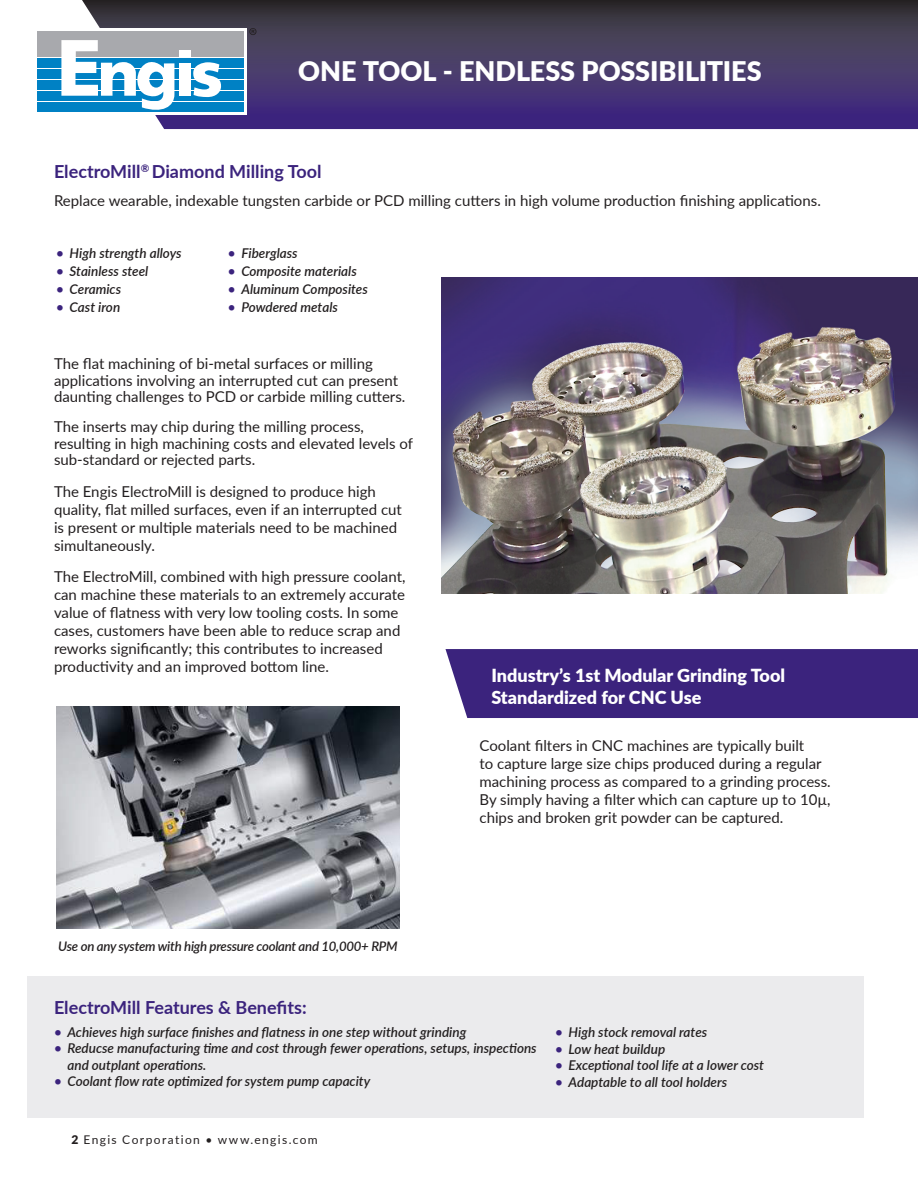
<style>
.page{position:relative;width:918px;height:1188px;background:#fff}
.page>*{position:absolute;margin:0;border:0;box-sizing:border-box;transform-origin:0 0}
.Paragraph_Style_2{font:900 27px "Lato";color:#fff}
.Paragraph_Style_1{font:700 18px "Lato";color:#3b237d}
.t1{font:900 18px/21.6px "Lato";color:#fff}
.Paragraph_Style_1-2{font:15px/18px "Lato";color:#231f20}
.t2{font:italic 600 13.5px/16.5px "Lato";color:#231f20}
.Paragraph_Style_1-3{font:italic 600 13.2px "Lato";letter-spacing:-.02em;color:#231f20}
.t3{font:12px "Lato";letter-spacing:.115em;color:#231f20}
.s1{color:#3b237d}
.s2{font-weight:900}
</style>
<div class="page">
<div style="left:446px;top:649px;width:472px;height:69px;background:#3b237d"></div>
<div style="left:27px;top:976px;width:837px;height:142px;background:#ebebed"></div>
<svg style="left:82px;top:0;width:836px;height:129px;background:#443862"></svg>
<svg style="left:37px;top:28px;width:209px;height:86px"></svg>
<div style="left:37px;top:31px;width:206px;height:26px;background:#a8a9ad"></div>
<div style="left:37px;top:59px;width:206px;height:9px;background:#0081c4"></div>
<div style="left:37px;top:103px;width:206px;height:9px;background:#0081c4"></div>
<div style="left:37px;top:92px;width:206px;height:9px;background:#0081c4"></div>
<div style="left:37px;top:81px;width:206px;height:9px;background:#0081c4"></div>
<div style="left:37px;top:70px;width:206px;height:9px;background:#0081c4"></div>
<svg style="left:61px;top:40px;width:113px;height:74px"></svg>
<div style="left:179px;top:50px;width:12px;height:7px;background:#fff"></div>
<div style="left:179px;top:63px;width:11px;height:33px;background:#fff"></div>
<svg style="left:193px;top:62px;width:28px;height:35px"></svg>
<svg style="left:249px;top:28px;width:8px;height:7px"></svg>
<img style="left:57px;top:707px;width:343px;height:222px">
<img style="left:441px;top:277px;width:477px;height:317px">
<p class="Paragraph_Style_2" style="left:298px;top:51px;width:465px">ONE TOOL - ENDLESS POSSIBILITIES</p>
<p class="Paragraph_Style_1" style="left:54px;top:158px;width:269px">ElectroMill<sup>®</sup> Diamond Milling Tool</p>
<p class="Paragraph_Style_1-2" style="left:54px;top:191px;width:768px">Replace wearable, indexable tungsten carbide or PCD milling cutters in high volume production finishing applications.</p>
<p class="t2" style="left:56px;top:244px;width:127px"><span class="s1">•</span> High strength alloys</p>
<p class="t2" style="left:56px;top:262px;width:94px"><span class="s1">•</span> Stainless steel</p>
<p class="t2" style="left:56px;top:280px;width:67px"><span class="s1">•</span> Ceramics</p>
<p class="t2" style="left:56px;top:298px;width:66px"><span class="s1">•</span> Cast iron</p>
<p class="t2" style="left:228px;top:244px;width:71px"><span class="s1">•</span> Fiberglass</p>
<p class="t2" style="left:228px;top:262px;width:130px"><span class="s1">•</span> Composite materials</p>
<p class="t2" style="left:228px;top:280px;width:142px"><span class="s1">•</span> Aluminum Composites</p>
<p class="t2" style="left:228px;top:298px;width:112px"><span class="s1">•</span> Powdered metals</p>
<p class="Paragraph_Style_1-2" style="left:54px;top:355px;width:353px;line-height:16.5px">The flat machining of bi‐metal surfaces or milling applications involving an interrupted cut can present daunting challenges to PCD or carbide milling cutters.</p>
<p class="Paragraph_Style_1-2" style="left:54px;top:418px;width:361px;line-height:16.5px">The inserts may chip during the milling process, resulting in high machining costs and elevated levels of sub‐standard or rejected parts.</p>
<p class="Paragraph_Style_1-2" style="left:54px;top:482px;width:350px">The Engis ElectroMill is designed to produce high quality, flat milled surfaces, even if an interrupted cut is present or multiple materials need to be machined simultaneously.</p>
<p class="Paragraph_Style_1-2" style="left:54px;top:567px;width:353px">The ElectroMill, combined with high pressure coolant, can machine these materials to an extremely accurate value of flatness with very low tooling costs. In some cases, customers have been able to reduce scrap and reworks significantly; this contributes to increased productivity and an improved bottom line.</p>
<p class="Paragraph_Style_1-3" style="left:58px;top:936px;width:341px">Use on any system with high pressure coolant and 10,000+ RPM</p>
<p class="Paragraph_Style_1" style="left:54px;top:995px;width:254px">ElectroMill Features &amp; Benefits:</p>
<p class="t1" style="left:491px;top:664px;width:295px">Industry’s 1st Modular Grinding Tool<br>Standardized for CNC Use</p>
<p class="Paragraph_Style_1-2" style="left:480px;top:736px;width:353px">Coolant filters in CNC machines are typically built<br>to capture large size chips produced during a regular machining process as compared to a grinding process.<br>By simply having a filter which can capture up to 10µ, chips and broken grit powder can be captured.</p>
<p class="t2" style="left:54px;top:1023px;width:414px"><span class="s1">•</span> Achieves high surface finishes and flatness in one step without grinding</p>
<p class="t2" style="left:68px;top:1040px;width:471px;text-indent:-14px"><span class="s1">•</span> Reducse manufacturing time and cost through fewer operations, setups, inspections and outplant operations.</p>
<p class="t2" style="left:54px;top:1073px;width:318px"><span class="s1">•</span> Coolant flow rate optimized for system pump capacity</p>
<p class="t3" style="left:72px;top:1131px;width:248px"><span class="s2">2</span> Engis Corporation • www.engis.com</p>
<p class="t2" style="left:555px;top:1023px;width:154px"><span class="s1">•</span> High stock removal rates</p>
<p class="t2" style="left:555px;top:1040px;width:112px"><span class="s1">•</span> Low heat buildup</p>
<p class="t2" style="left:555px;top:1056px;width:211px"><span class="s1">•</span> Exceptional tool life at a lower cost</p>
<p class="t2" style="left:555px;top:1073px;width:174px"><span class="s1">•</span> Adaptable to all tool holders</p>
</div>
